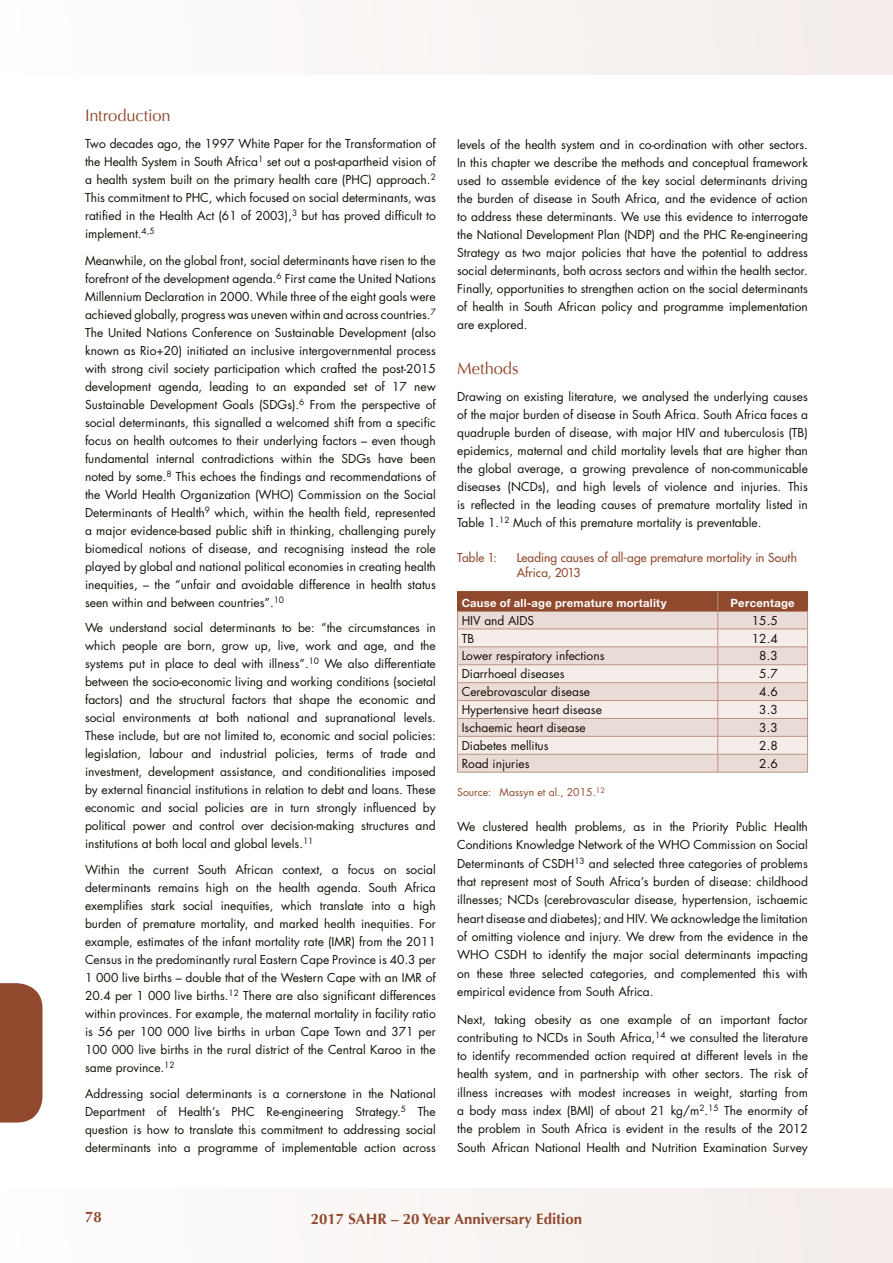
<style>
.page{position:relative;width:893px;height:1263px;background:#fff}
.page>*{position:absolute;margin:0;border:0;box-sizing:border-box;transform-origin:0 0}
.t1{font:16.5px "Optima";letter-spacing:-.005em;color:#90492d}
.t2{font:700 15px "Optima";color:#90492d}
.t3{font:12px/18px "Futura";color:#141006;text-align:justify}
.t4{font:12px/14.4px "Futura";letter-spacing:.01em;color:#90492d}
.t5{font:700 11.25px "Helvetica Neue";letter-spacing:.025em;color:#fff}
.t6{font:10.5px "Futura";color:#90492d}
</style>
<div class="page">
<div style="left:0;top:1188px;width:893px;height:75px;background:#f9f5f4"></div>
<div style="left:0;top:0;width:893px;height:74px;background:#f9f5f4"></div>
<div style="left:0;top:983px;width:43px;height:139px;background:#90492d"></div>
<hr style="left:457px;top:772px;width:261px;height:1px;background:#bd9281">
<svg style="left:457px;top:591px;width:351px;height:181px;background:#e0cdc5"></svg>
<hr style="left:718px;top:628px;width:90px;height:1px;background:#bd9281">
<hr style="left:718px;top:646px;width:90px;height:1px;background:#bd9281">
<hr style="left:718px;top:664px;width:90px;height:1px;background:#bd9281">
<hr style="left:718px;top:682px;width:90px;height:1px;background:#bd9281">
<hr style="left:718px;top:700px;width:90px;height:1px;background:#bd9281">
<hr style="left:718px;top:718px;width:90px;height:1px;background:#bd9281">
<hr style="left:718px;top:736px;width:90px;height:1px;background:#bd9281">
<hr style="left:718px;top:754px;width:90px;height:1px;background:#bd9281">
<hr style="left:718px;top:772px;width:90px;height:1px;background:#bd9281">
<h1 class="t1" style="left:85px;top:106px;width:87px">Introduction</h1>
<p class="t3" style="left:85px;top:134px;width:352px">Two decades ago, the 1997 White Paper for the Transformation of the Health System in South Africa<sup>1</sup> set out a post-apartheid vision of a health system built on the primary health care (PHC) approach.<sup>2<br></sup>This commitment to PHC, which focused on social determinants, was ratified in the Health Act (61 of 2003),<sup>3</sup> but has proved difficult to implement.<sup>4,5</sup></p>
<p class="t3" style="left:85px;top:251px;width:352px">Meanwhile, on the global front, social determinants have risen to the forefront of the development agenda.<sup>6</sup> First came the United Nations Millennium Declaration in 2000. While three of the eight goals were achieved globally, progress was uneven within and across countries.<sup>7<br></sup>The United Nations Conference on Sustainable Development (also known as Rio+20) initiated an inclusive intergovernmental process with strong civil society participation which crafted the post-2015 development agenda, leading to an expanded set of 17 new Sustainable Development Goals (SDGs).<sup>6</sup> From the perspective of social determinants, this signalled a welcomed shift from a specific focus on health outcomes to their underlying factors – even though fundamental internal contradictions within the SDGs have been noted by some.<sup>8</sup> This echoes the findings and recommendations of the World Health Organization (WHO) Commission on the Social Determinants of Health<sup>9</sup> which, within the health field, represented a major evidence-based public shift in thinking, challenging purely biomedical notions of disease, and recognising instead the role played by global and national political economies in creating health inequities, – the “unfair and avoidable difference in health status seen within and between countries”.<sup>10</sup></p>
<p class="t3" style="left:85px;top:619px;width:352px">We understand social determinants to be: “the circumstances in which people are born, grow up, live, work and age, and the systems put in place to deal with illness”.<sup>10</sup> We also differentiate between the socio-economic living and working conditions (societal factors) and the structural factors that shape the economic and social environments at both national and supranational levels.<br>These include, but are not limited to, economic and social policies: legislation, labour and industrial policies, terms of trade and investment, development assistance, and conditionalities imposed by external financial institutions in relation to debt and loans. These economic and social policies are in turn strongly influenced by political power and control over decision-making structures and institutions at both local and global levels.<sup>11</sup></p>
<p class="t3" style="left:85px;top:860px;width:352px">Within the current South African context, a focus on social determinants remains high on the health agenda. South Africa exemplifies stark social inequities, which translate into a high burden of premature mortality, and marked health inequities. For example, estimates of the infant mortality rate (IMR) from the 2011<br>Census in the predominantly rural Eastern Cape Province is 40.3 per 1 000 live births – double that of the Western Cape with an IMR of 20.4 per 1 000 live births.<sup>12</sup> There are also significant differences within provinces. For example, the maternal mortality in facility ratio is 56 per 100 000 live births in urban Cape Town and 371 per 100 000 live births in the rural district of the Central Karoo in the same province.<sup>12</sup></p>
<p class="t3" style="left:85px;top:1084px;width:352px">Addressing social determinants is a cornerstone in the National Department of Health’s PHC Re-engineering Strategy.<sup>5</sup> The question is how to translate this commitment to addressing social determinants into a programme of implementable action across</p>
<p class="t3" style="left:457px;top:135px;width:352px">levels of the health system and in co-ordination with other sectors.<br>In this chapter we describe the methods and conceptual framework used to assemble evidence of the key social determinants driving the burden of disease in South Africa, and the evidence of action to address these determinants. We use this evidence to interrogate the National Development Plan (NDP) and the PHC Re-engineering Strategy as two major policies that have the potential to address social determinants, both across sectors and within the health sector.<br>Finally, opportunities to strengthen action on the social determinants of health in South African policy and programme implementation are explored.</p>
<h1 class="t1" style="left:457px;top:359px;width:63px">Methods</h1>
<p class="t3" style="left:457px;top:387px;width:352px">Drawing on existing literature, we analysed the underlying causes of the major burden of disease in South Africa. South Africa faces a quadruple burden of disease, with major HIV and tuberculosis (TB) epidemics, maternal and child mortality levels that are higher than the global average, a growing prevalence of non-communicable diseases (NCDs), and high levels of violence and injuries. This is reflected in the leading causes of premature mortality listed in Table 1.<sup>12</sup> Much of this premature mortality is preventable.</p>
<p class="t4" style="left:457px;top:551px;width:41px">Table 1:</p>
<p class="t4" style="left:517px;top:551px;width:282px">Leading causes of all-age premature mortality in South<br>Africa, 2013</p>
<p class="t5" style="left:462px;top:596px;width:206px">Cause of all-age premature mortality</p>
<p class="t5" style="left:731px;top:596px;width:66px">Percentage</p>
<p class="t3" style="left:462px;top:611px;width:74px">HIV and AIDS</p>
<p class="t3" style="left:752px;top:611px;width:27px">15.5</p>
<p class="t3" style="left:462px;top:629px;width:14px">TB</p>
<p class="t3" style="left:752px;top:629px;width:27px">12.4</p>
<p class="t3" style="left:462px;top:647px;width:144px">Lower respiratory infections</p>
<p class="t3" style="left:759px;top:647px;width:20px">8.3</p>
<p class="t3" style="left:462px;top:665px;width:104px">Diarrhoeal diseases</p>
<p class="t3" style="left:759px;top:665px;width:20px">5.7</p>
<p class="t3" style="left:462px;top:683px;width:130px">Cerebrovascular disease</p>
<p class="t3" style="left:759px;top:683px;width:20px">4.6</p>
<p class="t3" style="left:462px;top:700px;width:142px">Hypertensive heart disease</p>
<p class="t3" style="left:759px;top:700px;width:20px">3.3</p>
<p class="t3" style="left:462px;top:718px;width:125px">Ischaemic heart disease</p>
<p class="t3" style="left:759px;top:718px;width:20px">3.3</p>
<p class="t3" style="left:462px;top:736px;width:88px">Diabetes mellitus</p>
<p class="t3" style="left:759px;top:736px;width:20px">2.8</p>
<p class="t3" style="left:462px;top:754px;width:69px">Road injuries</p>
<p class="t3" style="left:759px;top:754px;width:20px">2.6</p>
<p class="t6" style="left:457px;top:785px;width:149px">Source: Massyn et al., 2015.<sup>12</sup></p>
<p class="t3" style="left:457px;top:817px;width:352px">We clustered health problems, as in the Priority Public Health Conditions Knowledge Network of the WHO Commission on Social Determinants of CSDH<sup>13</sup> and selected three categories of problems that represent most of South Africa’s burden of disease: childhood illnesses; NCDs (cerebrovascular disease, hypertension, ischaemic heart disease and diabetes); and HIV. We acknowledge the limitation of omitting violence and injury. We drew from the evidence in the WHO CSDH to identify the major social determinants impacting on these three selected categories, and complemented this with empirical evidence from South Africa.</p>
<p class="t3" style="left:457px;top:1010px;width:352px">Next, taking obesity as one example of an important factor contributing to NCDs in South Africa,<sup>14</sup> we consulted the literature to identify recommended action required at different levels in the health system, and in partnership with other sectors. The risk of illness increases with modest increases in weight, starting from a body mass index (BMI) of about 21 kg/m<sup>2</sup>.<sup>15</sup> The enormity of the problem in South Africa is evident in the results of the 2012<br>South African National Health and Nutrition Examination Survey</p>
<p class="t2" style="left:85px;top:1208px;width:18px">78</p>
<p class="t2" style="left:311px;top:1210px;width:273px">2017 SAHR – 20 Year Anniversary Edition</p>
</div>
